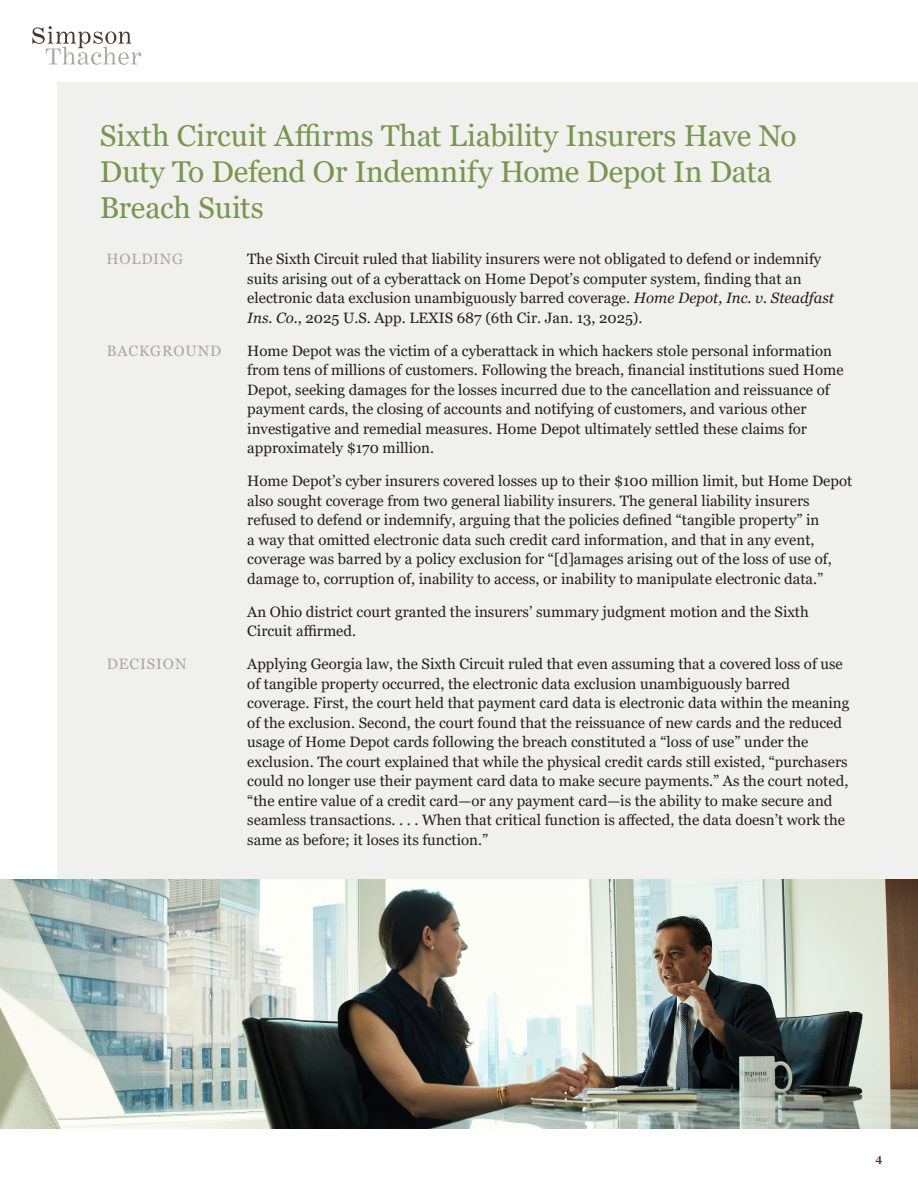
<style>
.page{position:relative;width:918px;height:1188px;background:#fff}
.page>*{position:absolute;margin:0;border:0;box-sizing:border-box;transform-origin:0 0}
.ILA_2023_Title{font:30px/36px "Georgia";letter-spacing:-.005em;color:#78964d}
.Standard_Text{font:15px/19.5px "Georgia";color:#231f20}
.Section_Head{font:15px "Georgia";letter-spacing:.06em;color:#aaa79f}
.t1{font:700 10.5px "Georgia";color:#483629}
.s1{font-style:italic}
</style>
<div class="page">
<svg style="left:32px;top:26px;width:109px;height:39px"></svg>
<div style="left:57px;top:82px;width:861px;height:1047px;background:#f0f1ee"></div>
<img style="left:1px;top:879px;width:917px;height:250px">
<p class="ILA_2023_Title" style="left:100px;top:118px;width:698px">Sixth Circuit Affirms That Liability Insurers Have No<br>Duty To Defend Or Indemnify Home Depot In Data<br>Breach Suits</p>
<p class="Section_Head" style="left:107px;top:250px;width:78px">HOLDING</p>
<p class="Standard_Text" style="left:247px;top:250px;width:588px">The Sixth Circuit ruled that liability insurers were not obligated to defend or indemnify suits arising out of a cyberattack on Home Depot’s computer system, finding that an electronic data exclusion unambiguously barred coverage. <span class="s1">Home Depot, Inc. v. Steadfast Ins. Co.</span>, 2025 U.S. App. LEXIS 687 (6th Cir. Jan. 13, 2025).</p>
<p class="Section_Head" style="left:107px;top:342px;width:116px">BACKGROUND</p>
<p class="Standard_Text" style="left:247px;top:341px;width:598px">Home Depot was the victim of a cyberattack in which hackers stole personal information from tens of millions of customers. Following the breach, financial institutions sued Home Depot, seeking damages for the losses incurred due to the cancellation and reissuance of payment cards, the closing of accounts and notifying of customers, and various other investigative and remedial measures. Home Depot ultimately settled these claims for approximately $170 million.</p>
<p class="Standard_Text" style="left:247px;top:472px;width:607px">Home Depot’s cyber insurers covered losses up to their $100 million limit, but Home Depot also sought coverage from two general liability insurers. The general liability insurers refused to defend or indemnify, arguing that the policies defined “tangible property” in<br>a way that omitted electronic data such credit card information, and that in any event, coverage was barred by a policy exclusion for “[d]amages arising out of the loss of use of, damage to, corruption of, inability to access, or inability to manipulate electronic data.”</p>
<p class="Standard_Text" style="left:247px;top:602px;width:563px">An Ohio district court granted the insurers’ summary judgment motion and the Sixth<br>Circuit affirmed.</p>
<p class="Section_Head" style="left:107px;top:655px;width:81px">DECISION</p>
<p class="Standard_Text" style="left:247px;top:655px;width:604px">Applying Georgia law, the Sixth Circuit ruled that even assuming that a covered loss of use of tangible property occurred, the electronic data exclusion unambiguously barred coverage. First, the court held that payment card data is electronic data within the meaning of the exclusion. Second, the court found that the reissuance of new cards and the reduced usage of Home Depot cards following the breach constituted a “loss of use” under the exclusion. The court explained that while the physical credit cards still existed, “purchasers could no longer use their payment card data to make secure payments.” As the court noted, “the entire value of a credit card—or any payment card—is the ability to make secure and seamless transactions. . . . When that critical function is affected, the data doesn’t work the same as before; it loses its function.”</p>
<p class="t1" style="left:876px;top:1152px;width:8px">4</p>
</div>
